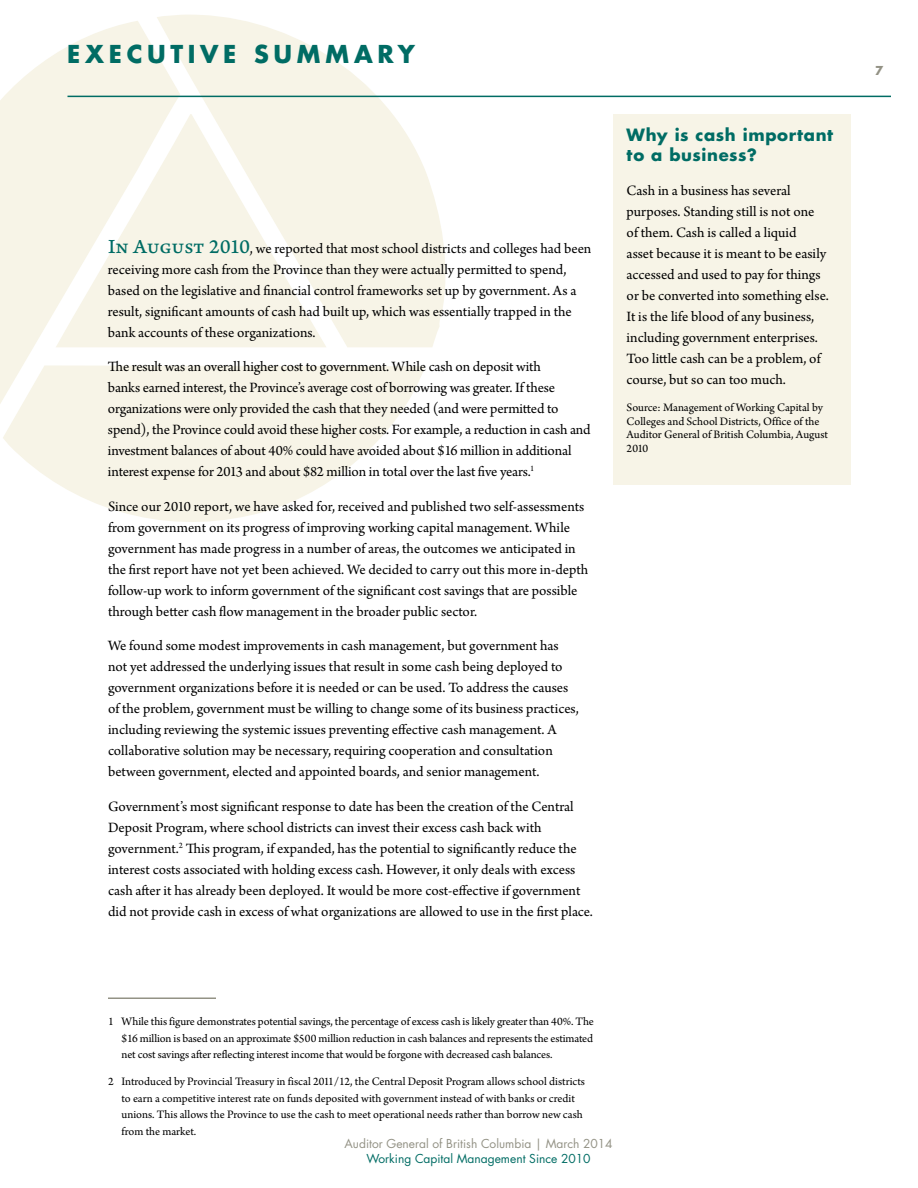
<style>
.page{position:relative;width:918px;height:1188px;background:#fff}
.page>*{position:absolute;margin:0;border:0;box-sizing:border-box;transform-origin:0 0}
.t1{font:700 24px "Futura";letter-spacing:.195em;color:#006c64}
.t2{font:700 16.5px/19.5px "Futura";letter-spacing:.035em;color:#006c64}
.t3{font:15px/21px "Arno Pro";letter-spacing:-.005em;color:#000}
.t4{font:12px/16.5px "Arno Pro";color:#000}
.t5{font:12px "Futura";color:#939285}
.t6{font:12px "Futura";color:#006c64}
.t7{font:700 12px "Futura";color:#939285}
.s1{font-family:"Arno Pro Caption";font-size:21px;color:#006c64}
</style>
<div class="page">
<svg style="left:157px;top:15px;width:294px;height:332px;fill:#f7f4e7"></svg>
<svg style="left:0;top:21px;width:180px;height:383px;fill:#f7f4e7"></svg>
<svg style="left:56px;top:114px;width:271px;height:233px;background:#f8f5ea"></svg>
<svg style="left:3px;top:365px;width:422px;height:157px;fill:#f7f4e7"></svg>
<hr style="left:108px;top:998px;width:108px;height:1px;background:#939285">
<div style="left:613px;top:115px;width:237px;height:370px;background:#f7f4e7"></div>
<hr style="left:68px;top:96px;width:823px;height:1px;background:#006c64">
<h1 class="t1" style="left:67px;top:38px;width:349px">EXECUTIVE SUMMARY</h1>
<p class="t3" style="left:108px;top:238px;width:485px"><span class="s1">In August 2010</span>, we reported that most school districts and colleges had been receiving more cash from the Province than they were actually permitted to spend, based on the legislative and financial control frameworks set up by government. As a result, significant amounts of cash had built up, which was essentially trapped in the bank accounts of these organizations.</p>
<p class="t3" style="left:108px;top:357px;width:484px">The result was an overall higher cost to government. While cash on deposit with<br>banks earned interest, the Province’s average cost of borrowing was greater. If these organizations were only provided the cash that they needed (and were permitted to spend), the Province could avoid these higher costs. For example, a reduction in cash and investment balances of about 40% could have avoided about $16 million in additional interest expense for 2013 and about $82 million in total over the last five years.<sup>1</sup></p>
<p class="t3" style="left:108px;top:496px;width:482px">Since our 2010 report, we have asked for, received and published two self-assessments from government on its progress of improving working capital management. While government has made progress in a number of areas, the outcomes we anticipated in the first report have not yet been achieved. We decided to carry out this more in-depth follow-up work to inform government of the significant cost savings that are possible through better cash flow management in the broader public sector.</p>
<p class="t3" style="left:108px;top:636px;width:472px">We found some modest improvements in cash management, but government has not yet addressed the underlying issues that result in some cash being deployed to government organizations before it is needed or can be used. To address the causes of the problem, government must be willing to change some of its business practices, including reviewing the systemic issues preventing effective cash management. A collaborative solution may be necessary, requiring cooperation and consultation between government, elected and appointed boards, and senior management.</p>
<p class="t3" style="left:108px;top:796px;width:487px">Government’s most significant response to date has been the creation of the Central Deposit Program, where school districts can invest their excess cash back with government.<sup>2</sup> This program, if expanded, has the potential to significantly reduce the interest costs associated with holding excess cash. However, it only deals with excess cash after it has already been deployed. It would be more cost-effective if government did not provide cash in excess of what organizations are allowed to use in the first place.</p>
<p class="t2" style="left:627px;top:125px;width:208px">Why is cash important to a business?</p>
<p class="t3" style="left:627px;top:181px;width:204px">Cash in a business has several purposes. Standing still is not one of them. Cash is called a liquid<br>asset because it is meant to be easily accessed and used to pay for things or be converted into something else.<br>It is the life blood of any business, including government enterprises.<br>Too little cash can be a problem, of course, but so can too much.</p>
<p class="t4" style="left:627px;top:402px;width:203px;line-height:13.5px">Source: Management of Working Capital by Colleges and School Districts, Office of the Auditor General of British Columbia, August 2010</p>
<p class="t4" style="left:122px;top:1014px;width:474px;text-align:justify;text-indent:-14px">1 While this figure demonstrates potential savings, the percentage of excess cash is likely greater than 40%. The $16 million is based on an approximate $500 million reduction in cash balances and represents the estimated net cost savings after reflecting interest income that would be forgone with decreased cash balances.</p>
<p class="t4" style="left:122px;top:1074px;width:465px;text-indent:-14px">2 Introduced by Provincial Treasury in fiscal 2011/12, the Central Deposit Program allows school districts to earn a competitive interest rate on funds deposited with government instead of with banks or credit unions. This allows the Province to use the cash to meet operational needs rather than borrow new cash from the market.</p>
<p class="t5" style="left:345px;top:1136px;width:270px">Auditor General of British Columbia | March 2014</p>
<p class="t6" style="left:367px;top:1151px;width:226px">Working Capital Management Since 2010</p>
<p class="t7" style="left:875px;top:62px;width:10px">7</p>
</div>
